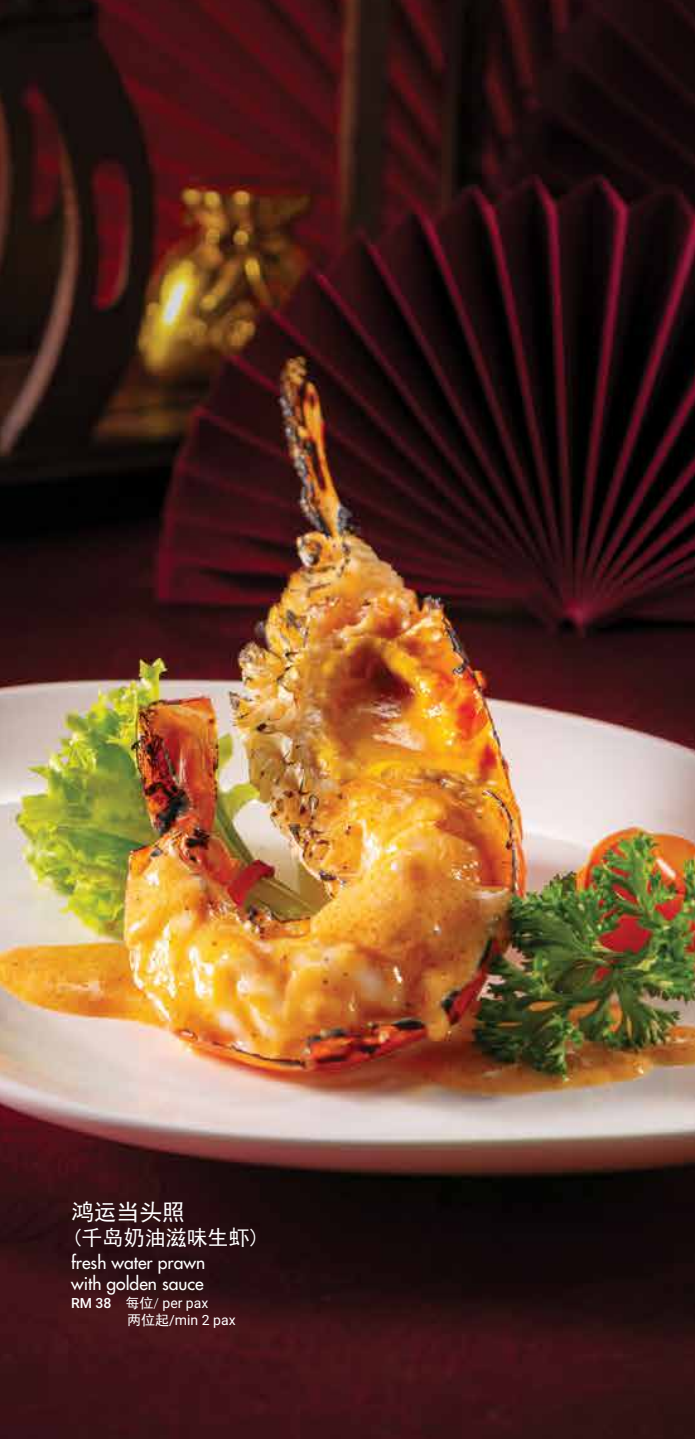
<style>
.page{position:relative;width:695px;height:1439px;background:#fff}
.page>*{position:absolute;margin:0;border:0;box-sizing:border-box;transform-origin:0 0}
.t1{font:22.75px "Sim Hei";color:#fff}
.t2{font:21px "Sim Hei";color:#fff}
.t3{font:500 17.5px/21px "Futura Std";color:#fff}
.t4{font:14px/17.5px "Roboto";color:#fff}
.s1{font-weight:500}
.s2{font-family:"Sim Hei"}
.s3{font-weight:300}
</style>
<div class="page">
<img style="left:0;top:0;width:694px;height:1439px">
<h1 class="t1" style="left:71px;top:1200px;width:115px">鸿运当头照</h1>
<p class="t2" style="left:71px;top:1226px;width:190px">(千岛奶油滋味生虾)</p>
<p class="t3" style="left:71px;top:1252px;width:135px">fresh water prawn with golden sauce</p>
<p class="t4" style="left:127px;top:1293px;width:110px;text-indent:-56px"><span class="s1">RM 38</span> <span class="s2">每位</span><span class="s3">/</span> per pax<br><span class="s2">两位起</span>/min 2 pax</p>
</div>
